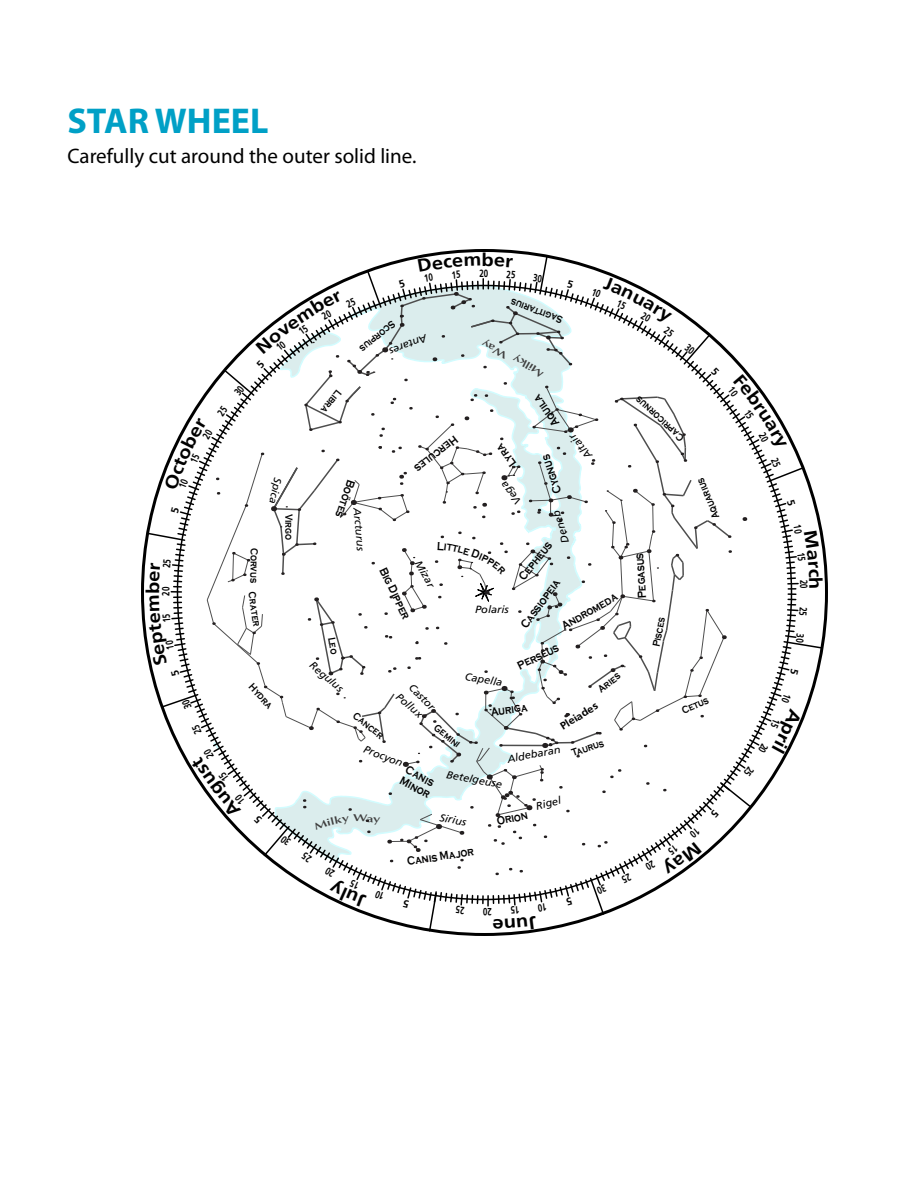
<style>
.page{position:relative;width:918px;height:1188px;background:#fff}
.page>*{position:absolute;margin:0;border:0;box-sizing:border-box;transform-origin:0 0}
.t1{font:700 36px "Myriad Pro";color:#00a0c6}
.t2{font:21px "Myriad Pro";color:#000}
.t3{font:700 12px/12px "Copperplate Gothic";color:#000;scale:.8 1}
.t4{font:italic 10.5px "Frutiger";color:#000;scale:1.05 1}
.t5{font:700 10.5px "Copperplate Gothic";letter-spacing:-.005em;color:#000;scale:.8 1}
.t6{font:700 10.5px "Frutiger";color:#000;scale:1.05 1}
.t7{font:700 10.5px "Frutiger";color:#000;scale:.75 1}
</style>
<div class="page">
<svg style="left:146px;top:252px;width:677px;height:681px"></svg>
<h1 class="t1" style="left:68px;top:97px;width:203px">STAR WHEEL</h1>
<h2 class="t2" style="left:68px;top:143px;width:350px">Carefully cut around the outer solid line.</h2>
<p class="t7" style="left:479px;top:267px;width:13px">20</p>
<p class="t5" style="left:398px;top:328px;width:55px;rotate:141deg">Scorpius</p>
<p class="t4" style="left:429px;top:343px;width:39px;rotate:158deg">Antares</p>
<p class="t5" style="left:560px;top:326px;width:70px;rotate:-160deg">Sagittarius</p>
<p class="t4" style="left:284px;top:479px;width:27px;rotate:101deg">Spica</p>
<p class="t5" style="left:260px;top:548px;width:45px;rotate:91deg">Corvus</p>
<p class="t5" style="left:258px;top:591px;width:45px;rotate:82deg">Crater</p>
<p class="t5" style="left:295px;top:514px;width:35px;rotate:90deg">Virgo</p>
<p class="t5" style="left:255px;top:681px;width:39px;rotate:48deg">Hydra</p>
<p class="t5" style="left:344px;top:395px;width:34px;rotate:129deg">Libra</p>
<p class="t3" style="left:552px;top:429px;width:46px;rotate:-125deg">Aquila</p>
<p class="t3" style="left:357px;top:482px;width:50px;rotate:109deg">Boötes</p>
<p class="t4" style="left:363px;top:507px;width:43px;rotate:85deg">Arcturus</p>
<p class="t3" style="left:460px;top:442px;width:66px;rotate:142deg">Hercules</p>
<p class="t4" style="left:423px;top:558px;width:30px;rotate:61deg">Mizar</p>
<p class="t3" style="left:388px;top:565px;width:71px;rotate:64deg">Big Dipper</p>
<p class="t3" style="left:509px;top:468px;width:33px;rotate:-127deg">Lyra</p>
<p class="t4" style="left:514px;top:507px;width:26px;rotate:-129deg">Vega</p>
<p class="t4" style="left:585px;top:461px;width:29px;rotate:-131deg">Altair</p>
<p class="t3" style="left:552px;top:495px;width:51px;rotate:-108deg">Cygnus</p>
<p class="t4" style="left:475px;top:603px;width:34px;rotate:1deg">Polaris</p>
<p class="t4" style="left:560px;top:544px;width:34px;rotate:-107deg">Deneb</p>
<p class="t3" style="left:516px;top:575px;width:59px;rotate:-51deg">Cepheus</p>
<p class="t3" style="left:519px;top:624px;width:74px;rotate:-54deg">Cassiopeia</p>
<p class="t3" style="left:560px;top:622px;width:80px;rotate:-30deg">Andromeda</p>
<p class="t4" style="left:315px;top:659px;width:40px;rotate:40deg">Regulus</p>
<p class="t3" style="left:516px;top:661px;width:57px;rotate:-26deg">Perseus</p>
<p class="t5" style="left:595px;top:685px;width:33px;rotate:-37deg">Aries</p>
<p class="t4" style="left:466px;top:671px;width:38px;rotate:9deg">Capella</p>
<p class="t4" style="left:415px;top:681px;width:32px;rotate:45deg">Castor</p>
<p class="t4" style="left:401px;top:691px;width:31px;rotate:40deg">Pollux</p>
<p class="t6" style="left:558px;top:722px;width:42px;rotate:-32deg">Pleiades</p>
<p class="t3" style="left:490px;top:706px;width:48px;rotate:-8deg">Auriga</p>
<p class="t5" style="left:358px;top:709px;width:47px;rotate:39deg">Cancer</p>
<p class="t5" style="left:439px;top:722px;width:40px;rotate:39deg">Gemini</p>
<p class="t5" style="left:570px;top:748px;width:43px;rotate:-19deg">Taurus</p>
<p class="t4" style="left:366px;top:743px;width:41px;rotate:21deg">Procyon</p>
<p class="t4" style="left:506px;top:753px;width:53px;rotate:-11deg">Aldebaran</p>
<p class="t3" style="left:409px;top:764px;width:42px;rotate:28deg">Canis<br>Minor</p>
<p class="t4" style="left:448px;top:768px;width:55px;rotate:10deg">Betelgeuse</p>
<p class="t4" style="left:535px;top:800px;width:26px;rotate:-14deg">Rigel</p>
<p class="t5" style="left:679px;top:444px;width:78px;rotate:-138deg">Capricornus</p>
<p class="t3" style="left:637px;top:599px;width:58px;rotate:-94deg">Pegasus</p>
<p class="t5" style="left:650px;top:646px;width:40px;rotate:-79deg">Pisces</p>
<p class="t5" style="left:711px;top:521px;width:56px;rotate:-112deg">Aquarius</p>
<p class="t5" style="left:680px;top:706px;width:37px;rotate:-24deg">Cetus</p>
<p class="t4" style="left:441px;top:811px;width:27px;rotate:11deg">Sirius</p>
<p class="t3" style="left:496px;top:816px;width:41px;rotate:-12deg">Orion</p>
<p class="t3" style="left:406px;top:856px;width:86px;rotate:-9deg">Canis Major</p>
<p class="t7" style="left:492px;top:918px;width:13px;rotate:-180deg">20</p>
</div>
